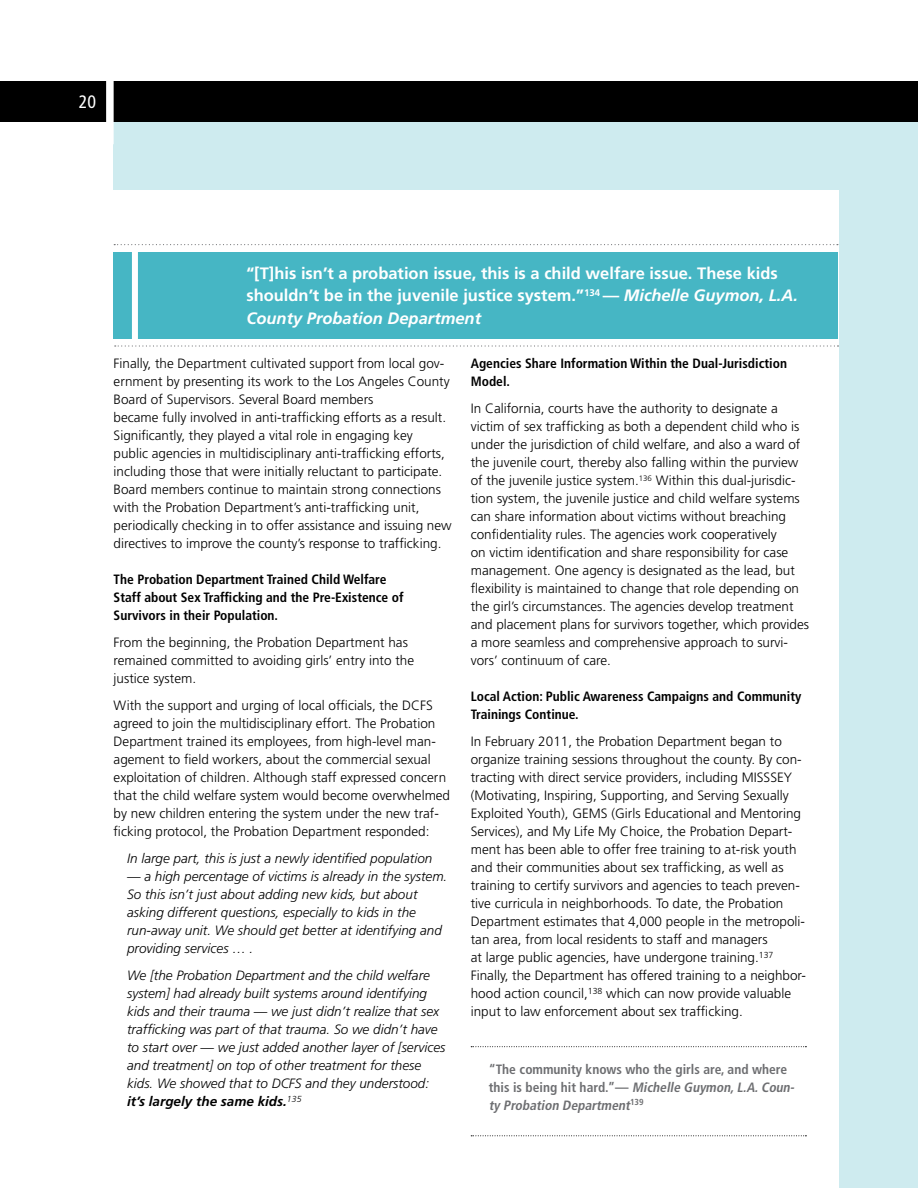
<style>
.page{position:relative;width:918px;height:1188px;background:#fff}
.page>*{position:absolute;margin:0;border:0;box-sizing:border-box;transform-origin:0 0}
.t1{font:condensed 18px "Frutiger";color:#fff}
.t2{font:700 16.5px/22.5px "Frutiger";color:#fff}
.t3{font:300 13.5px/18px "Frutiger";color:#000}
.t4{font:italic 300 13.5px/18px "Frutiger";color:#000}
.t5{font:700 condensed 13.5px/18px "Frutiger";color:#000}
.t6{font:700 condensed 13.5px/18px "Frutiger";color:#6d6e71}
.s1{font-style:italic}
.s2{font-weight:700}
</style>
<div class="page">
<div style="left:114px;top:109px;width:804px;height:1079px;background:#ceebef"></div>
<div style="left:81px;top:190px;width:757px;height:998px;background:#fff"></div>
<div style="left:0;top:81px;width:918px;height:41px;background:#000"></div>
<div style="left:106px;top:63px;width:8px;height:81px;background:#fff"></div>
<svg style="left:471px;top:1046px;width:335px;height:1px"></svg>
<svg style="left:471px;top:1135px;width:335px;height:1px"></svg>
<div style="left:114px;top:252px;width:724px;height:86px;background:#46b6c4"></div>
<svg style="left:114px;top:244px;width:724px;height:1px"></svg>
<svg style="left:115px;top:345px;width:724px;height:2px"></svg>
<div style="left:132px;top:252px;width:6px;height:89px;background:#fff"></div>
<h1 class="t1" style="left:79px;top:91px;width:19px">20</h1>
<p class="t2" style="left:246px;top:262px;width:553px">“[T]his isn’t a probation issue, this is a child welfare issue. These kids shouldn’t be in the juvenile justice system.”<sup>134</sup> — <span class="s1">Michelle Guymon, L.A.<br>County Probation Department</span></p>
<p class="t3" style="left:114px;top:355px;width:340px">Finally, the Department cultivated support from local gov&shy;ernment by presenting its work to the Los Angeles County Board of Supervisors. Several Board members<br>became fully involved in anti-trafficking efforts as a result.<br>Significantly, they played a vital role in engaging key<br>public agencies in multidisciplinary anti-trafficking efforts, including those that were initially reluctant to participate.<br>Board members continue to maintain strong connections with the Probation Department’s anti-trafficking unit, periodically checking in to offer assistance and issuing new directives to improve the county’s response to trafficking.</p>
<p class="t5" style="left:114px;top:571px;width:291px">The Probation Department Trained Child Welfare<br>Staff about Sex Trafficking and the Pre-Existence of<br>Survivors in their Population.</p>
<p class="t3" style="left:114px;top:634px;width:302px">From the beginning, the Probation Department has remained committed to avoiding girls’ entry into the justice system.</p>
<p class="t3" style="left:114px;top:697px;width:338px">With the support and urging of local officials, the DCFS agreed to join the multidisciplinary effort. The Probation Department trained its employees, from high-level man&shy;agement to field workers, about the commercial sexual exploitation of children. Although staff expressed concern that the child welfare system would become overwhelmed by new children entering the system under the new traf&shy;ficking protocol, the Probation Department responded:</p>
<p class="t4" style="left:127px;top:850px;width:307px">In large part, this is just a newly identified population</p>
<p class="t4" style="left:127px;top:868px;width:322px">— a high percentage of victims is already in the system.<br>So this isn’t just about adding new kids, but about asking different questions, especially to kids in the run-away unit. We should get better at identifying and providing services … .</p>
<p class="t4" style="left:127px;top:967px;width:320px">We [the Probation Department and the child welfare system] had already built systems around identifying kids and their trauma — we just didn’t realize that sex trafficking was part of that trauma. So we didn’t have to start over — we just added another layer of [services and treatment] on top of other treatment for these kids. We showed that to DCFS and they understood: <span class="s2">it’s largely the same kids.</span><sup>135</sup></p>
<p class="t5" style="left:471px;top:355px;width:318px">Agencies Share Information Within the Dual-Jurisdiction<br>Model.</p>
<p class="t3" style="left:471px;top:400px;width:340px">In California, courts have the authority to designate a victim of sex trafficking as both a dependent child who is under the jurisdiction of child welfare, and also a ward of the juvenile court, thereby also falling within the purview of the juvenile justice system.<sup>136</sup> Within this dual-jurisdic&shy;tion system, the juvenile justice and child welfare systems can share information about victims without breaching confidentiality rules. The agencies work cooperatively<br>on victim identification and share responsibility for case management. One agency is designated as the lead, but flexibility is maintained to change that role depending on the girl’s circumstances. The agencies develop treatment and placement plans for survivors together, which provides a more seamless and comprehensive approach to survi&shy;vors’ continuum of care.</p>
<p class="t5" style="left:471px;top:688px;width:332px">Local Action: Public Awareness Campaigns and Community<br>Trainings Continue.</p>
<p class="t3" style="left:471px;top:733px;width:337px">In February 2011, the Probation Department began to organize training sessions throughout the county. By con&shy;tracting with direct service providers, including MISSSEY (Motivating, Inspiring, Supporting, and Serving Sexually Exploited Youth), GEMS (Girls Educational and Mentoring Services), and My Life My Choice, the Probation Depart&shy;ment has been able to offer free training to at-risk youth and their communities about sex trafficking, as well as training to certify survivors and agencies to teach preven&shy;tive curricula in neighborhoods. To date, the Probation Department estimates that 4,000 people in the metropoli&shy;tan area, from local residents to staff and managers<br>at large public agencies, have undergone training.<sup>137<br></sup>Finally, the Department has offered training to a neighbor&shy;hood action council,<sup>138</sup> which can now provide valuable input to law enforcement about sex trafficking.</p>
<p class="t6" style="left:489px;top:1060px;width:310px">“The community knows who the girls are, and where<br>t h i s i s b e i n g h i t h a rd . ” — <span class="s1">Michelle Guymon,L.A.Coun&shy;ty Probation Department</span><sup>1</sup> <sup>3</sup> <sup>9</sup></p>
</div>
